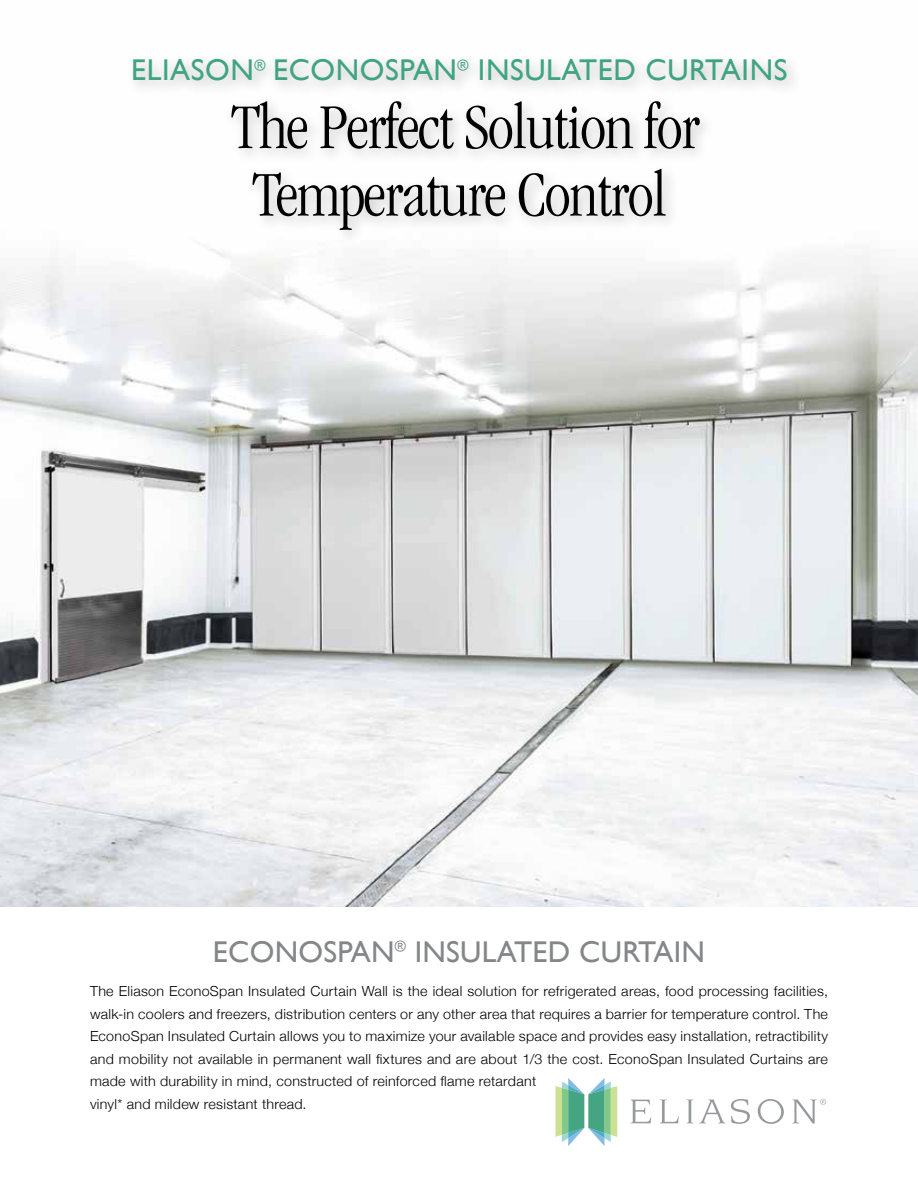
<style>
.page{position:relative;width:918px;height:1188px;background:#fff}
.page>*{position:absolute;margin:0;border:0;box-sizing:border-box;transform-origin:0 0}
.t1{font:300 condensed 66px/67.5px "ITC Garamond Std";letter-spacing:-.02em;color:#000;text-align:center}
.t2{font:30px "Gill Sans";letter-spacing:.02em;color:#40a482}
.t3{font:30px "Gill Sans";letter-spacing:.01em;color:#848688}
.t4{font:300 13.8px/22.5px "Helvetica Neue";letter-spacing:.02em;color:#000}
</style>
<div class="page">
<img style="left:0;top:249px;width:918px;height:657px">
<svg style="left:631px;top:1100px;width:20px;height:23px"></svg>
<svg style="left:660px;top:1099px;width:19px;height:24px"></svg>
<svg style="left:687px;top:1099px;width:6px;height:25px"></svg>
<svg style="left:699px;top:1099px;width:26px;height:25px"></svg>
<svg style="left:731px;top:1099px;width:19px;height:25px"></svg>
<svg style="left:758px;top:1099px;width:26px;height:25px"></svg>
<svg style="left:792px;top:1099px;width:34px;height:25px"></svg>
<svg style="left:555px;top:1078px;width:62px;height:68px"></svg>
<div style="left:126px;top:52px;width:677px;height:193px;background:#000;opacity:.25"></div>
<h2 class="t2" style="left:131px;top:53px;width:658px">ELIASON<sup>®</sup> ECONOSPAN<sup>®</sup> INSULATED CURTAINS</h2>
<h1 class="t1" style="left:231px;top:94px;width:470px">The Perfect Solution for<br>Temperature Control</h1>
<h2 class="t3" style="left:213px;top:934px;width:494px">ECONOSPAN<sup>®</sup> INSULATED CURTAIN</h2>
<p class="t4" style="left:90px;top:980px;width:740px">The Eliason EconoSpan Insulated Curtain Wall is the ideal solution for refrigerated areas, food processing facilities, walk-in coolers and freezers, distribution centers or any other area that requires a barrier for temperature control. The EconoSpan Insulated Curtain allows you to maximize your available space and provides easy installation, retractibility and mobility not available in permanent wall fixtures and are about 1/3 the cost. EconoSpan Insulated Curtains are made with durability in mind, constructed of reinforced flame retardant<br>vinyl* and mildew resistant thread.</p>
</div>
